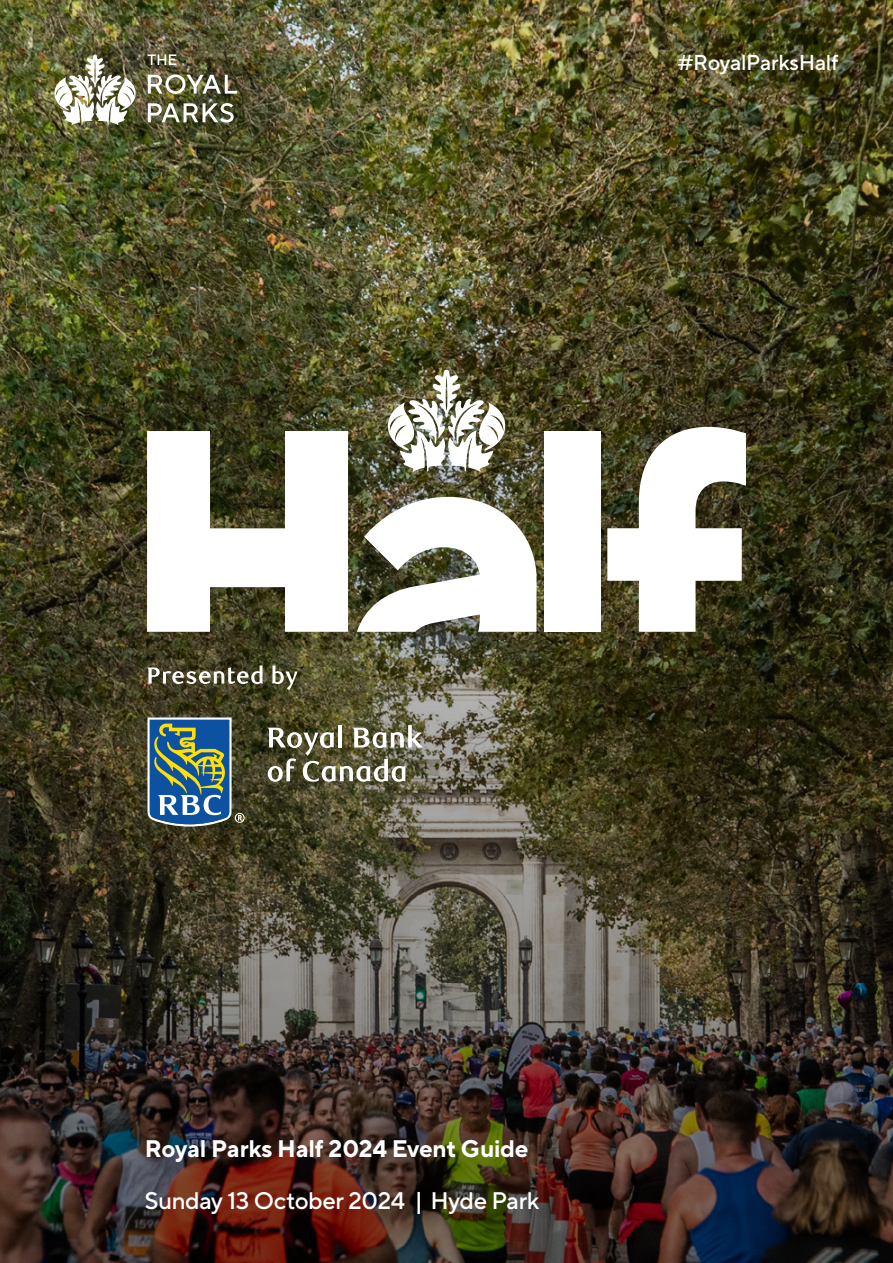
<style>
.page{position:relative;width:893px;height:1263px;background:#fff}
.page>*{position:absolute;margin:0;border:0;box-sizing:border-box;transform-origin:0 0}
.Pullout{font:700 24px "TT Norms Pro";letter-spacing:-.01em;color:#fff}
.Pullout-2{font:500 24px "TT Norms Pro";letter-spacing:-.02em;color:#fff}
.Body{font:500 21.6px "TT Norms Pro";letter-spacing:-.015em;color:#fff}
</style>
<div class="page">
<img style="left:0;top:0;width:893px;height:1263px">
<svg style="left:147px;top:431px;width:201px;height:201px"></svg>
<svg style="left:357px;top:497px;width:179px;height:135px"></svg>
<div style="left:544px;top:431px;width:57px;height:201px;background:#fff"></div>
<svg style="left:607px;top:427px;width:139px;height:205px"></svg>
<img style="left:388px;top:370px;width:117px;height:102px">
<svg style="left:147px;top:717px;width:98px;height:109px;background:#557781"></svg>
<svg style="left:267px;top:725px;width:156px;height:57px"></svg>
<svg style="left:147px;top:665px;width:116px;height:19px"></svg>
<svg style="left:272px;top:665px;width:26px;height:25px"></svg>
<img style="left:54px;top:54px;width:82px;height:71px">
<svg style="left:148px;top:74px;width:89px;height:20px"></svg>
<svg style="left:148px;top:103px;width:86px;height:20px"></svg>
<svg style="left:148px;top:54px;width:28px;height:11px"></svg>
<p class="Body" style="left:678px;top:48px;width:162px">#RoyalParksHalf</p>
<p class="Pullout" style="left:145px;top:1133px;width:385px">Royal Parks Half 2024 Event Guide</p>
<p class="Pullout-2" style="left:145px;top:1184px;width:396px">Sunday 13 October 2024 | Hyde Park</p>
</div>
